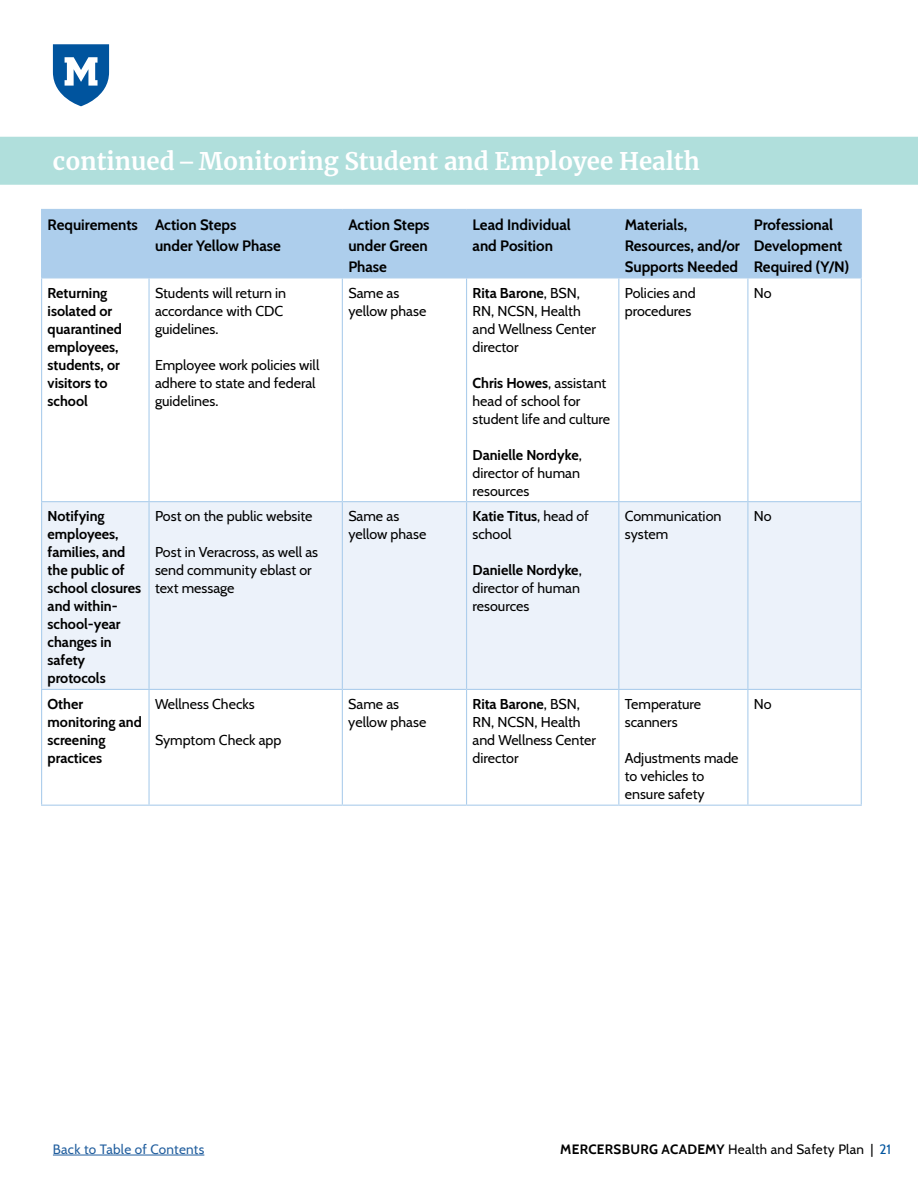
<style>
.page{position:relative;width:918px;height:1188px;background:#fff}
.page>*{position:absolute;margin:0;border:0;box-sizing:border-box;transform-origin:0 0}
.t1{font:700 24px "Merriweather";color:#fff}
.t2{font:700 15px/21px "Cabin";color:#000}
.t3{font:14.25px/18px "Cabin";color:#000}
.t4{font:700 14.25px/18px "Cabin";color:#000}
.t5{font:13.5px "Cabin";letter-spacing:.02em;color:#000}
.t6{font:13.5px "Cabin";letter-spacing:.02em;color:#215e9e}
.s1{font-family:"Cabin";font-weight:400}
.s2{font-weight:700}
.s3{color:#00549e}
</style>
<div class="page">
<hr style="left:53px;top:1155px;width:151px;height:1px;background:#215e9e">
<svg style="left:53px;top:44px;width:56px;height:62px"></svg>
<div style="left:0;top:137px;width:918px;height:48px;background:#b0dfdc"></div>
<div style="left:42px;top:210px;width:819px;height:67px;background:#adceec"></div>
<div style="left:42px;top:502px;width:819px;height:187px;background:#ecf2fa"></div>
<hr style="left:41px;top:209px;width:108px;height:1px;background:#adceec">
<hr style="left:41px;top:210px;width:1px;height:67px;background:#adceec">
<hr style="left:149px;top:209px;width:193px;height:1px;background:#adceec">
<hr style="left:148px;top:210px;width:2px;height:67px;background:#adceec">
<hr style="left:342px;top:209px;width:125px;height:1px;background:#adceec">
<hr style="left:342px;top:210px;width:1px;height:67px;background:#adceec">
<hr style="left:467px;top:209px;width:152px;height:1px;background:#adceec">
<hr style="left:466px;top:210px;width:1px;height:67px;background:#adceec">
<hr style="left:619px;top:209px;width:129px;height:1px;background:#adceec">
<hr style="left:618px;top:210px;width:1px;height:67px;background:#adceec">
<hr style="left:748px;top:209px;width:114px;height:1px;background:#adceec">
<hr style="left:747px;top:210px;width:1px;height:67px;background:#adceec">
<hr style="left:861px;top:210px;width:1px;height:67px;background:#adceec">
<hr style="left:41px;top:277px;width:108px;height:1px;background:#adceec">
<hr style="left:41px;top:278px;width:1px;height:223px;background:#adceec">
<hr style="left:149px;top:277px;width:193px;height:1px;background:#adceec">
<hr style="left:148px;top:278px;width:2px;height:223px;background:#adceec">
<hr style="left:342px;top:277px;width:125px;height:1px;background:#adceec">
<hr style="left:342px;top:278px;width:1px;height:223px;background:#adceec">
<hr style="left:467px;top:277px;width:152px;height:1px;background:#adceec">
<hr style="left:466px;top:278px;width:1px;height:223px;background:#adceec">
<hr style="left:619px;top:277px;width:129px;height:1px;background:#adceec">
<hr style="left:618px;top:278px;width:1px;height:223px;background:#adceec">
<hr style="left:748px;top:277px;width:114px;height:1px;background:#adceec">
<hr style="left:747px;top:278px;width:1px;height:223px;background:#adceec">
<hr style="left:861px;top:278px;width:1px;height:223px;background:#adceec">
<hr style="left:41px;top:501px;width:108px;height:1px;background:#adceec">
<hr style="left:41px;top:502px;width:1px;height:187px;background:#adceec">
<hr style="left:149px;top:501px;width:193px;height:1px;background:#adceec">
<hr style="left:148px;top:502px;width:2px;height:187px;background:#adceec">
<hr style="left:342px;top:501px;width:125px;height:1px;background:#adceec">
<hr style="left:342px;top:502px;width:1px;height:187px;background:#adceec">
<hr style="left:467px;top:501px;width:152px;height:1px;background:#adceec">
<hr style="left:466px;top:502px;width:1px;height:187px;background:#adceec">
<hr style="left:619px;top:501px;width:129px;height:1px;background:#adceec">
<hr style="left:618px;top:502px;width:1px;height:187px;background:#adceec">
<hr style="left:748px;top:501px;width:114px;height:1px;background:#adceec">
<hr style="left:747px;top:502px;width:1px;height:187px;background:#adceec">
<hr style="left:861px;top:502px;width:1px;height:187px;background:#adceec">
<hr style="left:41px;top:689px;width:108px;height:1px;background:#adceec">
<hr style="left:41px;top:690px;width:1px;height:115px;background:#adceec">
<hr style="left:149px;top:689px;width:193px;height:1px;background:#adceec">
<hr style="left:148px;top:690px;width:2px;height:115px;background:#adceec">
<hr style="left:342px;top:689px;width:125px;height:1px;background:#adceec">
<hr style="left:342px;top:690px;width:1px;height:115px;background:#adceec">
<hr style="left:467px;top:689px;width:152px;height:1px;background:#adceec">
<hr style="left:466px;top:690px;width:1px;height:115px;background:#adceec">
<hr style="left:619px;top:689px;width:129px;height:1px;background:#adceec">
<hr style="left:618px;top:690px;width:1px;height:115px;background:#adceec">
<hr style="left:748px;top:689px;width:114px;height:1px;background:#adceec">
<hr style="left:747px;top:690px;width:1px;height:115px;background:#adceec">
<hr style="left:861px;top:690px;width:1px;height:115px;background:#adceec">
<hr style="left:41px;top:805px;width:108px;height:1px;background:#adceec">
<hr style="left:149px;top:805px;width:193px;height:1px;background:#adceec">
<hr style="left:342px;top:805px;width:125px;height:1px;background:#adceec">
<hr style="left:467px;top:805px;width:152px;height:1px;background:#adceec">
<hr style="left:619px;top:805px;width:129px;height:1px;background:#adceec">
<hr style="left:748px;top:805px;width:114px;height:1px;background:#adceec">
<h1 class="t1" style="left:53px;top:145px;width:648px">continued <span class="s1">–</span> Monitoring Student and Employee Health</h1>
<p class="t2" style="left:155px;top:213px;width:127px;text-indent:-107px">Requirements Action Steps<br>under Yellow Phase</p>
<p class="t2" style="left:348px;top:213px;width:83px;text-align:justify">Action Steps under Green Phase</p>
<p class="t2" style="left:473px;top:213px;width:100px">Lead Individual and Position</p>
<p class="t2" style="left:625px;top:213px;width:117px">Materials,<br>Resources, and/or<br>Supports Needed</p>
<p class="t2" style="left:754px;top:213px;width:97px">Professional<br>Development<br>Required (Y/N)</p>
<p class="t4" style="left:48px;top:283px;width:76px">Returning isolated or quarantined employees, students, or visitors to school</p>
<p class="t3" style="left:155px;top:283px;width:133px">Students will return in accordance with CDC guidelines.</p>
<p class="t3" style="left:625px;top:283px;width:72px">Policies and procedures</p>
<p class="t3" style="left:754px;top:283px;width:19px">No</p>
<p class="t3" style="left:348px;top:283px;width:80px">Same as yellow phase</p>
<p class="t3" style="left:473px;top:283px;width:125px"><span class="s2">Rita Barone</span>, BSN,<br>RN, NCSN, Health and Wellness Center director</p>
<p class="t3" style="left:473px;top:373px;width:139px"><span class="s2">Chris Howes</span>, assistant head of school for student life and culture</p>
<p class="t3" style="left:473px;top:445px;width:111px"><span class="s2">Danielle Nordyke</span>, director of human resources</p>
<p class="t3" style="left:155px;top:355px;width:166px">Employee work policies will adhere to state and federal guidelines.</p>
<p class="t4" style="left:48px;top:506px;width:95px">Notifying employees, families, and the public of school closures and within&shy;school-year changes in safety protocols</p>
<p class="t3" style="left:155px;top:506px;width:159px">Post on the public website</p>
<p class="t3" style="left:155px;top:542px;width:165px">Post in Veracross, as well as send community eblast or text message</p>
<p class="t4" style="left:48px;top:694px;width:96px">Other monitoring and screening practices</p>
<p class="t3" style="left:155px;top:694px;width:101px">Wellness Checks</p>
<p class="t3" style="left:155px;top:730px;width:128px">Symptom Check app</p>
<p class="t3" style="left:348px;top:506px;width:80px">Same as yellow phase</p>
<p class="t3" style="left:473px;top:506px;width:118px"><span class="s2">Katie Titus</span>, head of school</p>
<p class="t3" style="left:473px;top:560px;width:111px"><span class="s2">Danielle Nordyke</span>, director of human resources</p>
<p class="t3" style="left:625px;top:506px;width:98px">Communication system</p>
<p class="t3" style="left:754px;top:506px;width:19px">No</p>
<p class="t3" style="left:348px;top:694px;width:80px">Same as yellow phase</p>
<p class="t3" style="left:473px;top:694px;width:125px"><span class="s2">Rita Barone</span>, BSN,<br>RN, NCSN, Health and Wellness Center director</p>
<p class="t3" style="left:625px;top:694px;width:78px">Temperature scanners</p>
<p class="t3" style="left:625px;top:748px;width:115px">Adjustments made to vehicles to ensure safety</p>
<p class="t3" style="left:754px;top:694px;width:19px">No</p>
<p class="t6" style="left:53px;top:1139px;width:153px">Back to Table of Contents</p>
<p class="t5" style="left:560px;top:1139px;width:332px"><span class="s2">MERCERSBURG ACADEMY</span> Health and Safety Plan | <span class="s3">21</span></p>
</div>
